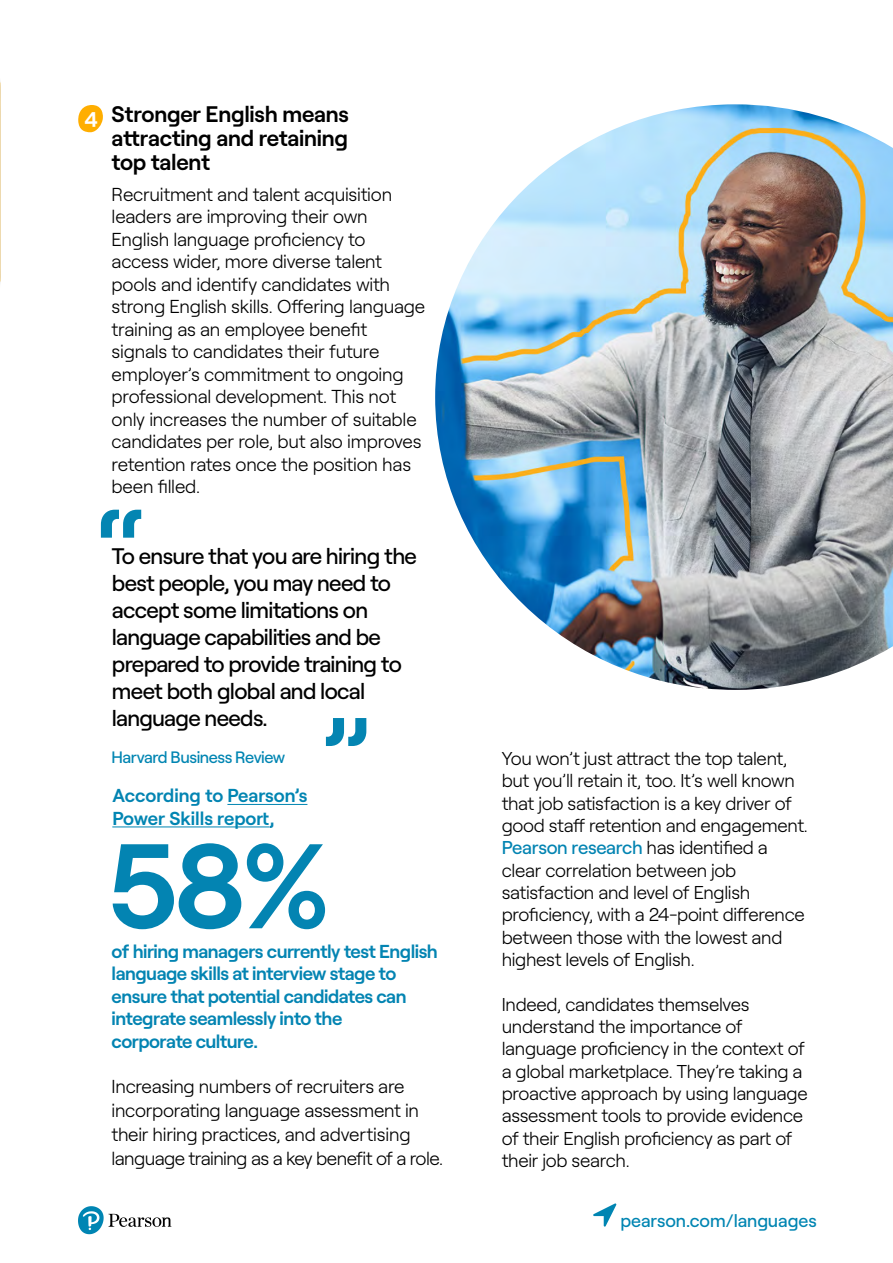
<style>
.page{position:relative;width:893px;height:1263px;background:#fff}
.page>*{position:absolute;margin:0;border:0;box-sizing:border-box;transform-origin:0 0}
.t1{font:600 120px "Roobert";color:#0384b2}
.t2{font:500 120px "Roobert";color:#0485b2}
.t3{font:500 22.5px/27px "Roobert";letter-spacing:-.03em;color:#000}
.t4{font:600 22.5px/24px "Roobert";letter-spacing:-.015em;color:#000;text-align:justify}
.t5{font:300 18.75px/22.5px "Roobert";letter-spacing:-.015em;color:#000}
.t6{font:600 18.75px/22.5px "Roobert";letter-spacing:-.025em;color:#0384b2}
.t7{font:600 18.75px/22.5px "Roobert";color:#0085b2}
.t8{font:300 18.6px/22.4px "Roobert";letter-spacing:-.02em;color:#000}
.t9{font:500 18px "Roobert";color:#0085b2}
.t10{font:500 16.5px "Roobert";letter-spacing:-.025em;color:#0085b2}
.s1{color:#0384b2}
.s2{color:#0685b2}
.s3{font-weight:500;color:#0384b2}
</style>
<div class="page">
<svg style="left:593px;top:1203px;width:23px;height:23px"></svg>
<img style="left:435px;top:104px;width:458px;height:586px">
<svg style="left:78px;top:1206px;width:93px;height:28px"></svg>
<hr style="left:227px;top:804px;width:80px;height:1px;background:#0085b2">
<hr style="left:112px;top:826px;width:157px;height:1px;background:#0085b2">
<div style="left:0;top:74px;width:9px;height:217px;background:#000;opacity:.2"></div>
<div style="left:1px;top:33px;width:50px;height:282px;background:#fff"></div>
<svg style="left:78px;top:105px;width:25px;height:27px"></svg>
<p class="t4" style="left:112px;top:100px;width:239px">Stronger English means attracting and retaining top talent</p>
<p class="t5" style="left:112px;top:181px;width:315px">Recruitment and talent acquisition leaders are improving their own English language proficiency to access wider, more diverse talent pools and identify candidates with strong English skills. Offering language training as an employee benefit signals to candidates their future employer’s commitment to ongoing professional development. This not only increases the number of suitable candidates per role, but also improves retention rates once the position has been filled.</p>
<h1 class="t2" style="left:146px;top:585px;width:54px;rotate:-180deg">”</h1>
<p class="t3" style="left:112px;top:541px;width:307px">To ensure that you are hiring the best people, you may need to accept some limitations on language capabilities and be prepared to provide training to meet both global and local language needs.</p>
<p class="t10" style="left:111px;top:744px;width:175px">Harvard Business Review</p>
<h1 class="t2" style="left:371px;top:793px;width:54px;rotate:-180deg">“</h1>
<p class="t7" style="left:112px;top:783px;width:197px"><span class="s1">According to</span> Pearson’s<br>Power Skills report<span class="s2">,</span></p>
<h1 class="t1" style="left:106px;top:794px;width:226px">58%</h1>
<p class="t6" style="left:112px;top:938px;width:328px">of hiring managers currently test English language skills at interview stage to ensure that potential candidates can integrate seamlessly into the<br>corporate culture.</p>
<p class="t5" style="left:112px;top:1073px;width:333px;line-height:24px">Increasing numbers of recruiters are incorporating language assessment in their hiring practices, and advertising language training as a key benefit of a role.</p>
<p class="t8" style="left:502px;top:746px;width:308px">You won’t just attract the top talent, but you’ll retain it, too. It’s well known that job satisfaction is a key driver of good staff retention and engagement.<br><span class="s3">Pearson research</span> has identified a clear correlation between job satisfaction and level of English proficiency, with a 24-point difference between those with the lowest and highest levels of English.</p>
<p class="t8" style="left:502px;top:991px;width:307px">Indeed, candidates themselves understand the importance of language proficiency in the context of a global marketplace. They’re taking a proactive approach by using language assessment tools to provide evidence of their English proficiency as part of their job search.</p>
<p class="t9" style="left:620px;top:1206px;width:198px">pearson.com/languages</p>
</div>
